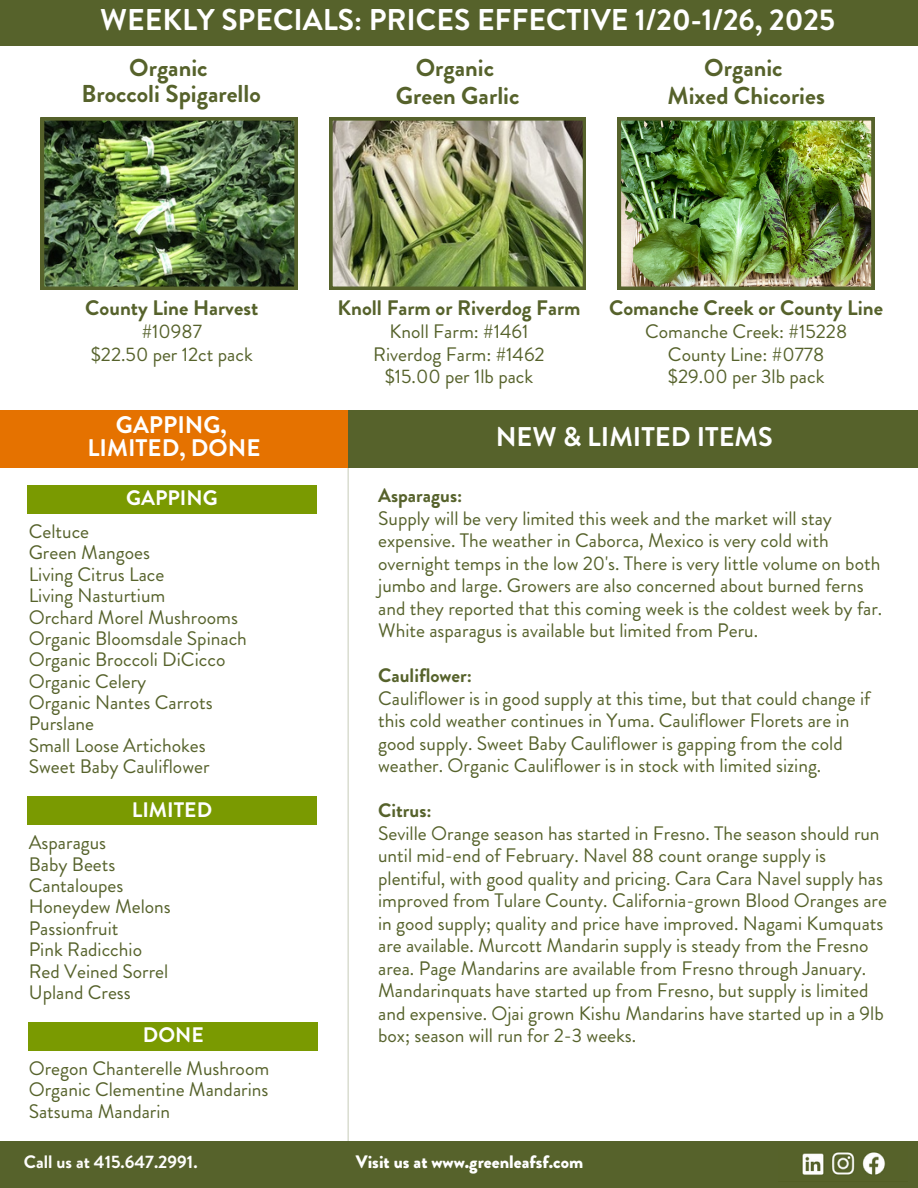
<style>
.page{position:relative;width:918px;height:1188px;background:#fff}
.page>*{position:absolute;margin:0;border:0;box-sizing:border-box;transform-origin:0 0}
.t1{font:700 30px "Brandon Grotesque";color:#fff}
.t2{font:700 27px "Brandon Grotesque";color:#fff}
.t3{font:700 24.45px/28.7px "Brandon Grotesque";color:#56622b;text-align:center}
.t4{font:700 24px "Brandon Grotesque";color:#fff}
.t5{font:700 21px "Brandon Grotesque";color:#56622b}
.t6{font:700 21px "Brandon Grotesque";color:#fff}
.t7{font:19.5px/22.5px "Brandon Grotesque";color:#56622b}
.t8{font:700 18px "Brandon Grotesque";letter-spacing:-.195em;color:#fefdfc}
.t9{font:900 18px "Brandon Grotesque";color:#fff}
.s1{font-weight:700}
</style>
<div class="page">
<div style="left:27px;top:485px;width:290px;height:28px;background:#7a9a01"></div>
<div style="left:348px;top:410px;width:570px;height:57px;background:#56622b"></div>
<hr style="left:348px;top:454px;width:1px;height:734px;background:#56622b">
<div style="left:0;top:410px;width:348px;height:57px;background:#e57200"></div>
<div style="left:0;top:0;width:918px;height:46px;background:#56622b"></div>
<div style="left:27px;top:796px;width:290px;height:29px;background:#7a9a01"></div>
<div style="left:29px;top:1022px;width:289px;height:29px;background:#7a9a01"></div>
<div style="left:0;top:1141px;width:918px;height:47px;background:#56622b"></div>
<img style="left:802px;top:1152px;width:83px;height:23px">
<img style="left:41px;top:117px;width:256px;height:172px">
<img style="left:329px;top:117px;width:257px;height:172px">
<img style="left:618px;top:117px;width:256px;height:172px">
<h5 class="t1" style="left:100px;top:-1px;width:736px">WEEKLY SPECIALS: PRICES EFFECTIVE 1/20-1/26, 2025</h5>
<p class="t3" style="left:81px;top:54px;width:181px;line-height:26.2px">Organic<br>Broccoli Spigarello</p>
<h5 class="t3" style="left:396px;top:53px;width:125px">Organic<br>Green Garlic</h5>
<h4 class="t3" style="left:667px;top:53px;width:159px">Organic<br>Mixed Chicories</h4>
<p class="t5" style="left:85px;top:293px;width:175px">County Line Harvest</p>
<p class="t7" style="left:91px;top:320px;width:164px;text-align:center">#10987<br>$22.50 per 12ct pack</p>
<p class="t4" style="left:116px;top:407px;width:112px">GAPPING,</p>
<h1 class="t4" style="left:87px;top:431px;width:174px">LIMITED, DONE</h1>
<p class="t6" style="left:126px;top:483px;width:93px">GAPPING</p>
<h5 class="t7" style="left:29px;top:521px;width:220px;line-height:21.3px">Celtuce<br>Green Mangoes<br>Living Citrus Lace<br>Living Nasturtium<br>Orchard Morel Mushrooms<br>Organic Bloomsdale Spinach<br>Organic Broccoli DiCicco<br>Organic Celery<br>Organic Nantes Carrots</h5>
<h3 class="t7" style="left:29px;top:713px;width:182px;line-height:21.3px">Purslane<br>Small Loose Artichokes<br>Sweet Baby Cauliflower</h3>
<h5 class="t6" style="left:132px;top:795px;width:82px">LIMITED</h5>
<h1 class="t7" style="left:29px;top:832px;width:144px;line-height:21.3px">Asparagus<br>Baby Beets<br>Cantaloupes<br>Honeydew Melons<br>Passionfruit<br>Pink Radicchio<br>Red Veined Sorrel</h1>
<h3 class="t7" style="left:29px;top:981px;width:104px">Upland Cress</h3>
<h5 class="t6" style="left:143px;top:1020px;width:62px">DONE</h5>
<h5 class="t7" style="left:29px;top:1058px;width:242px;line-height:21.3px;text-align:justify">Oregon Chanterelle Mushroom Organic Clementine Mandarins Satsuma Mandarin</h5>
<h5 class="t5" style="left:337px;top:293px;width:245px">Knoll Farm or Riverdog Farm</h5>
<h5 class="t7" style="left:373px;top:320px;width:173px;text-align:center">Knoll Farm: #1461<br>Riverdog Farm: #1462 $15.00 per 1lb pack</h5>
<h4 class="t5" style="left:609px;top:293px;width:276px">Comanche Creek or County Line</h4>
<h4 class="t7" style="left:645px;top:320px;width:204px;text-align:center">Comanche Creek: #15228<br>County Line: #0778 $29.00 per 3lb pack</h4>
<h3 class="t2" style="left:496px;top:418px;width:279px">NEW &amp; LIMITED ITEMS</h3>
<p class="t7" style="left:378px;top:484px;width:506px"><span class="s1">Asparagus:<br></span>Supply will be very limited this week and the market will stay expensive. The weather in Caborca, Mexico is very cold with overnight temps in the low 20's. There is very little volume on both jumbo and large. Growers are also concerned about burned ferns and they reported that this coming week is the coldest week by far.<br>White asparagus is available but limited from Peru.</p>
<p class="t7" style="left:378px;top:664px;width:494px"><span class="s1">Cauliflower:<br></span>Cauliflower is in good supply at this time, but that could change if this cold weather continues in Yuma. Cauliflower Florets are in good supply. Sweet Baby Cauliflower is gapping from the cold weather. Organic Cauliflower is in stock with limited sizing.</p>
<h5 class="t7" style="left:378px;top:799px;width:510px"><span class="s1">Citrus:<br></span>Seville Orange season has started in Fresno. The season should run until mid-end of February. Navel 88 count orange supply is plentiful, with good quality and pricing. Cara Cara Navel supply has improved from Tulare County. California-grown Blood Oranges are in good supply; quality and price have improved. Nagami Kumquats are available. Murcott Mandarin supply is steady from the Fresno area. Page Mandarins are available from Fresno through January.<br>Mandarinquats have started up from Fresno, but supply is limited and expensive. Ojai grown Kishu Mandarins have started up in a 9lb box; season will run for 2-3 weeks.</h5>
<p class="t8" style="left:20px;top:1151px;width:179px">CCaal ll uuss aatt 441155..664477..22999911..</p>
<h4 class="t9" style="left:356px;top:1149px;width:229px">Visit us at www.greenleafsf.com</h4>
</div>
